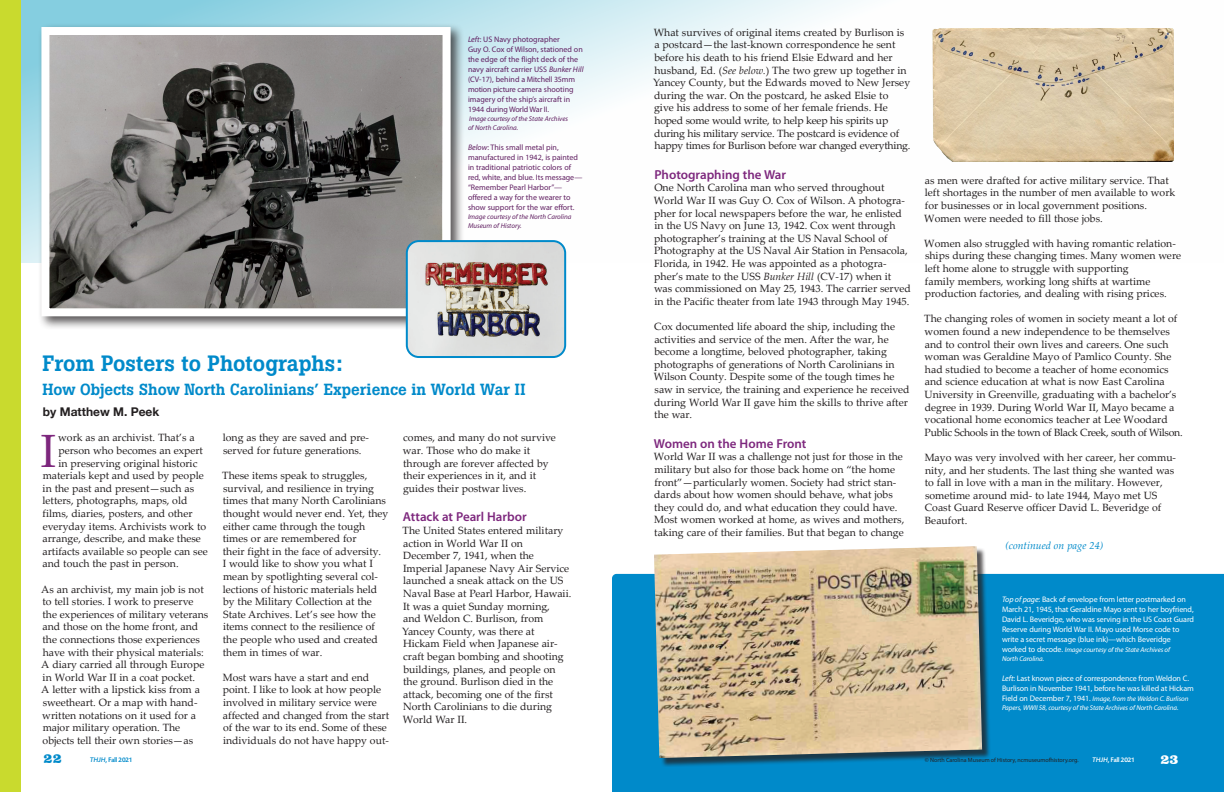
<style>
.page{position:relative;width:1224px;height:792px;background:#fff}
.page>*{position:absolute;margin:0;border:0;box-sizing:border-box;transform-origin:0 0}
.t1{font:46.7px "Palatino Linotype";color:#7d277d}
.t2{font:500 22px "Boton";color:#008aca}
.t3{font:500 16px "Boton";color:#008aca}
.t4{font:900 14px "Clarendon BT";color:#008aca}
.t5{font:900 14px "Clarendon BT";color:#fff}
.t6{font:600 13px "Myriad Pro";color:#7d277d}
.t7{font:700 12px "Helvetica Neue";color:#231f20}
.t8{font:10.5px/12.6px "Palatino Linotype";color:#231f20}
.t9{font:italic 10.5px "Palatino Linotype";color:#008aca}
.t10{font:8px/10px "Myriad Pro";color:#601f61}
.t11{font:8px/10px "Myriad Pro";letter-spacing:-.01em;color:#fff}
.t12{font:italic 7px/9px "Myriad Pro";letter-spacing:-.01em;color:#fff}
.t13{font:italic 7px/9px "Myriad Pro";color:#601f61}
.t14{font:500 7px "Today Sans HEFOP";color:#008aca}
.t15{font:500 7px "Today Sans HEFOP";color:#fff}
.t16{font:6px "Myriad Pro";color:#231f20}
.s1{font-style:italic}
.s2{font-style:normal;font-size:8px}
</style>
<div class="page">
<div style="left:612px;top:574px;width:612px;height:218px;background:#008aca"></div>
<svg style="left:20px;top:0;width:1154px;height:262px"></svg>
<div style="left:0;top:0;width:20px;height:792px;background:#c9da2e"></div>
<div style="left:655px;top:548px;width:337px;height:219px;background:#231f20;opacity:.75"></div>
<img style="left:654px;top:546px;width:328px;height:212px">
<div style="left:38px;top:23px;width:427px;height:307px;background:#231f20;opacity:.75"></div>
<img style="left:50px;top:36px;width:392px;height:271px">
<div style="left:41px;top:27px;width:410px;height:289px;border:8px solid #fff"></div>
<img style="left:933px;top:28px;width:240px;height:134px">
<img style="left:407px;top:241px;width:158px;height:115px">
<div style="left:406px;top:240px;width:160px;height:118px;border:2px solid #008aca;border-radius:12px"></div>
<p class="t10" style="left:468px;top:34px;width:117px"><span class="s1">Left</span>: US Navy photographer<br>Guy O. Cox of Wilson, stationed on the edge of the flight deck of the navy aircraft carrier USS <span class="s1">Bunker Hill </span>(CV-17), behind a Mitchell 35mm motion picture camera shooting imagery of the ship’s aircraft in<br>1944 during World War II.</p>
<p class="t13" style="left:468px;top:114px;width:102px">Image courtesy of the State Archives of North Carolina.</p>
<p class="t10" style="left:468px;top:142px;width:116px"><span class="s1">Below</span>: This small metal pin, manufactured in 1942, is painted in traditional patriotic colors of red, white, and blue. Its message— “Remember Pearl Harbor”— offered a way for the wearer to show support for the war effort.</p>
<p class="t13" style="left:468px;top:212px;width:105px">Image courtesy of the North Carolina<br>Museum of History.</p>
<p class="t2" style="left:43px;top:350px;width:302px">From Posters to Photographs:</p>
<p class="t3" style="left:43px;top:379px;width:484px">How Objects Show North Carolinians’ Experience in World War II</p>
<p class="t7" style="left:43px;top:402px;width:118px">by Matthew M. Peek</p>
<p class="t1" style="left:41px;top:418px;width:17px">I</p>
<p class="t8" style="left:58px;top:431px;width:138px">work as an archivist. That’s a</p>
<p class="t8" style="left:58px;top:444px;width:146px">person who becomes an expert</p>
<p class="t8" style="left:59px;top:456px;width:140px">in preserving original historic</p>
<p class="t8" style="left:43px;top:469px;width:163px">materials kept and used by people</p>
<p class="t8" style="left:43px;top:482px;width:153px">in the past and present—such as</p>
<p class="t8" style="left:43px;top:494px;width:147px">letters, photographs, maps, old</p>
<p class="t8" style="left:43px;top:507px;width:151px">films, diaries, posters, and other</p>
<p class="t8" style="left:43px;top:519px;width:165px">everyday items. Archivists work to</p>
<p class="t8" style="left:43px;top:532px;width:160px">arrange, describe, and make these</p>
<p class="t8" style="left:43px;top:545px;width:167px">artifacts available so people can see</p>
<p class="t8" style="left:43px;top:557px;width:138px">and touch the past in person.</p>
<p class="t8" style="left:41px;top:582px;width:169px">As an archivist, my main job is not to tell stories. I work to preserve the experiences of military veterans and those on the home front, and the connections those experiences have with their physical materials:<br>A diary carried all through Europe in World War II in a coat pocket.<br>A letter with a lipstick kiss from a sweetheart. Or a map with hand&shy;written notations on it used for a major military operation. The objects tell their own stories—as</p>
<p class="t8" style="left:223px;top:431px;width:148px">long as they are saved and pre&shy;served for future generations.</p>
<p class="t8" style="left:222px;top:469px;width:168px">These items speak to struggles, survival, and resilience in trying times that many North Carolinians thought would never end. Yet, they either came through the tough times or are remembered for<br>their fight in the face of adversity.<br>I would like to show you what I mean by spotlighting several col&shy;lections of historic materials held by the Military Collection at the<br>State Archives. Let’s see how the items connect to the resilience of the people who used and created them in times of war.</p>
<p class="t8" style="left:223px;top:671px;width:168px">Most wars have a start and end point. I like to look at how people involved in military service were affected and changed from the start of the war to its end. Some of these individuals do not have happy out-</p>
<p class="t8" style="left:403px;top:431px;width:154px">comes, and many do not survive war. Those who do make it through are forever affected by their experiences in it, and it guides their postwar lives.</p>
<p class="t6" style="left:403px;top:509px;width:125px">Attack at Pearl Harbor</p>
<p class="t8" style="left:402px;top:524px;width:171px">The United States entered military action in World War II on<br>December 7, 1941, when the<br>Imperial Japanese Navy Air Service launched a sneak attack on the US<br>Naval Base at Pearl Harbor, Hawaii.<br>It was a quiet Sunday morning,<br>and Weldon C. Burlison, from<br>Yancey County, was there at<br>Hickam Field when Japanese air&shy;craft began bombing and shooting buildings, planes, and people on the ground. Burlison died in the attack, becoming one of the first<br>North Carolinians to die during<br>World War II.</p>
<p class="t8" style="left:653px;top:25px;width:259px">What survives of original items created by Burlison is a postcard—the last-known correspondence he sent before his death to his friend Elsie Edward and her husband, Ed. (<span class="s1">See below.</span>) The two grew up together in Yancey County, but the Edwards moved to New Jersey during the war. On the postcard, he asked Elsie to<br>give his address to some of her female friends. He hoped some would write, to help keep his spirits up during his military service. The postcard is evidence of happy times for Burlison before war changed everything.</p>
<p class="t6" style="left:654px;top:166px;width:133px">Photographing the War</p>
<p class="t8" style="left:654px;top:181px;width:259px">One North Carolina man who served throughout World War II was Guy O. Cox of Wilson. A photogra&shy;pher for local newspapers before the war, he enlisted in the US Navy on June 13, 1942. Cox went through photographer’s training at the US Naval School of Photography at the US Naval Air Station in Pensacola, Florida, in 1942. He was appointed as a photogra&shy;pher’s mate to the USS <span class="s1">Bunker Hill</span> (CV-17) when it was commissioned on May 25, 1943. The carrier served in the Pacific theater from late 1943 through May 1945.</p>
<p class="t8" style="left:654px;top:320px;width:257px">Cox documented life aboard the ship, including the activities and service of the men. After the war, he become a longtime, beloved photographer, taking photographs of generations of North Carolinians in Wilson County. Despite some of the tough times he saw in service, the training and experience he received during World War II gave him the skills to thrive after the war.</p>
<p class="t6" style="left:654px;top:435px;width:154px">Women on the Home Front</p>
<p class="t8" style="left:654px;top:450px;width:252px">World War II was a challenge not just for those in the military but also for those back home on “the home front”—particularly women. Society had strict stan&shy;dards about how women should behave, what jobs they could do, and what education they could have.<br>Most women worked at home, as wives and mothers, taking care of their families. But that began to change</p>
<p class="t8" style="left:924px;top:174px;width:253px">as men were drafted for active military service. That left shortages in the number of men available to work for businesses or in local government positions.<br>Women were needed to fill those jobs.</p>
<p class="t8" style="left:924px;top:237px;width:258px">Women also struggled with having romantic relation&shy;ships during these changing times. Many women were left home alone to struggle with supporting<br>family members, working long shifts at wartime production factories, and dealing with rising prices.</p>
<p class="t8" style="left:924px;top:312px;width:260px">The changing roles of women in society meant a lot of women found a new independence to be themselves and to control their own lives and careers. One such woman was Geraldine Mayo of Pamlico County. She had studied to become a teacher of home economics and science education at what is now East Carolina University in Greenville, graduating with a bachelor’s degree in 1939. During World War II, Mayo became a vocational home economics teacher at Lee Woodard Public Schools in the town of Black Creek, south of Wilson.</p>
<p class="t8" style="left:925px;top:451px;width:253px">Mayo was very involved with her career, her commu&shy;nity, and her students. The last thing she wanted was to fall in love with a man in the military. However, sometime around mid- to late 1944, Mayo met US Coast Guard Reserve officer David L. Beveridge of Beaufort.</p>
<p class="t9" style="left:1005px;top:538px;width:100px">(continued on page 24)</p>
<p class="t11" style="left:1002px;top:594px;width:194px"><span class="s1">Top of page</span>: Back of envelope from letter postmarked on March 21, 1945, that Geraldine Mayo sent to her boyfriend, David L. Beveridge, who was serving in the US Coast Guard Reserve during World War II. Mayo used Morse code to write a secret message (blue ink)—which Beveridge</p>
<p class="t12" style="left:1002px;top:645px;width:170px"><span class="s2">worked to decode.</span> Image courtesy of the State Archives of<br>North Carolina.</p>
<p class="t11" style="left:1002px;top:673px;width:193px"><span class="s1">Left</span>: Last known piece of correspondence from Weldon C.<br>Burlison in November 1941, before he was killed at Hickam</p>
<p class="t12" style="left:1002px;top:694px;width:188px"><span class="s2">Field on December 7, 1941.</span> Image, from the Weldon C. Burlison<br>Papers, WWII 58, courtesy of the State Archives of North Carolina.</p>
<p class="t4" style="left:44px;top:749px;width:20px">22</p>
<p class="t16" style="left:925px;top:756px;width:155px">© North Carolina Museum of History, ncmuseumofhistory.org.</p>
<p class="t15" style="left:1093px;top:756px;width:43px"><span class="s1">THJH</span>, Fall 2021</p>
<p class="t5" style="left:1160px;top:751px;width:20px">23</p>
<p class="t14" style="left:90px;top:756px;width:43px"><span class="s1">THJH</span>, Fall 2021</p>
</div>
